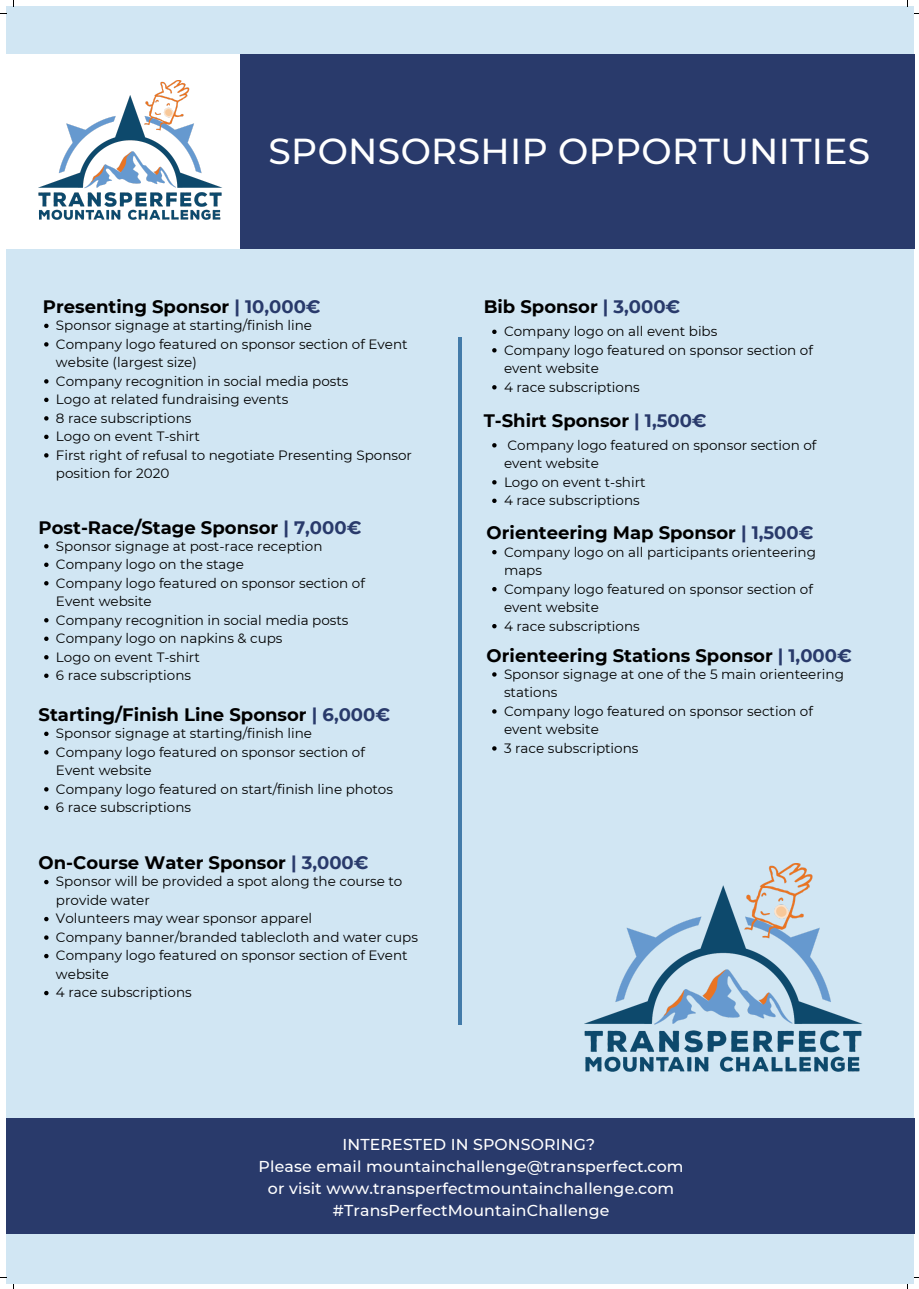
<style>
.page{position:relative;width:919px;height:1289px;background:#fff}
.page>*{position:absolute;margin:0;border:0;box-sizing:border-box;transform-origin:0 0}
.t1{font:500 36px "Montserrat";letter-spacing:.01em;color:#fff}
.t2{font:700 18px "Montserrat";color:#000}
.t3{font:500 15.75px/22px "Montserrat";letter-spacing:.01em;color:#fff;text-align:center}
.t4{font:13.5px/18.5px "Montserrat";color:#000}
.s1{color:#293a6b}
</style>
<div class="page">
<div style="left:6px;top:6px;width:907px;height:1277px;background:#d1e6f3"></div>
<div style="left:239px;top:54px;width:674px;height:195px;background:#293a6b"></div>
<div style="left:6px;top:54px;width:233px;height:195px;background:#fff"></div>
<img style="left:38px;top:81px;width:184px;height:139px">
<svg style="left:44px;top:324px;width:5px;height:4px"></svg>
<svg style="left:44px;top:342px;width:5px;height:4px"></svg>
<svg style="left:44px;top:379px;width:5px;height:4px"></svg>
<svg style="left:44px;top:397px;width:5px;height:5px"></svg>
<svg style="left:44px;top:416px;width:5px;height:4px"></svg>
<svg style="left:44px;top:434px;width:5px;height:5px"></svg>
<svg style="left:44px;top:453px;width:5px;height:4px"></svg>
<svg style="left:44px;top:544px;width:5px;height:4px"></svg>
<svg style="left:44px;top:562px;width:5px;height:5px"></svg>
<svg style="left:44px;top:581px;width:5px;height:4px"></svg>
<svg style="left:44px;top:618px;width:5px;height:4px"></svg>
<svg style="left:44px;top:636px;width:5px;height:5px"></svg>
<svg style="left:44px;top:655px;width:5px;height:4px"></svg>
<svg style="left:44px;top:673px;width:5px;height:5px"></svg>
<hr style="left:458px;top:680px;width:3px;height:344px;background:#437ba9">
<hr style="left:458px;top:337px;width:3px;height:344px;background:#437ba9">
<svg style="left:492px;top:443px;width:4px;height:4px"></svg>
<svg style="left:492px;top:480px;width:4px;height:4px"></svg>
<svg style="left:492px;top:498px;width:4px;height:5px"></svg>
<svg style="left:492px;top:550px;width:4px;height:4px"></svg>
<svg style="left:492px;top:587px;width:4px;height:4px"></svg>
<svg style="left:492px;top:624px;width:4px;height:4px"></svg>
<svg style="left:44px;top:731px;width:5px;height:5px"></svg>
<svg style="left:44px;top:750px;width:5px;height:4px"></svg>
<svg style="left:44px;top:787px;width:5px;height:4px"></svg>
<svg style="left:44px;top:805px;width:5px;height:5px"></svg>
<svg style="left:492px;top:672px;width:4px;height:4px"></svg>
<svg style="left:492px;top:709px;width:4px;height:4px"></svg>
<svg style="left:492px;top:746px;width:4px;height:4px"></svg>
<div style="left:6px;top:1118px;width:907px;height:116px;background:#293a6b"></div>
<svg style="left:44px;top:879px;width:5px;height:5px"></svg>
<svg style="left:44px;top:916px;width:5px;height:5px"></svg>
<svg style="left:44px;top:935px;width:5px;height:4px"></svg>
<svg style="left:44px;top:953px;width:5px;height:5px"></svg>
<svg style="left:44px;top:990px;width:5px;height:5px"></svg>
<svg style="left:492px;top:329px;width:4px;height:5px"></svg>
<svg style="left:492px;top:348px;width:4px;height:4px"></svg>
<svg style="left:492px;top:385px;width:4px;height:4px"></svg>
<img style="left:584px;top:863px;width:279px;height:209px">
<h1 class="t1" style="left:268px;top:130px;width:603px">SPONSORSHIP OPPORTUNITIES</h1>
<h2 class="t2" style="left:43px;top:296px;width:279px">Presenting Sponsor <span class="s1">| 10,000€</span></h2>
<p class="t4" style="left:56px;top:316px;width:357px">Sponsor signage at starting/finish line<br>Company logo featured on sponsor section of Event website (largest size)<br>Company recognition in social media posts<br>Logo at related fundraising events<br>8 race subscriptions<br>Logo on event T-shirt<br>First right of refusal to negotiate Presenting Sponsor position for 2020</p>
<h2 class="t2" style="left:39px;top:516px;width:324px">Post-Race/Stage Sponsor <span class="s1">| 7,000€</span></h2>
<p class="t4" style="left:56px;top:536px;width:310px">Sponsor signage at post-race reception<br>Company logo on the stage<br>Company logo featured on sponsor section of<br>Event website<br>Company recognition in social media posts<br>Company logo on napkins &amp; cups<br>Logo on event T-shirt<br>6 race subscriptions</p>
<h2 class="t2" style="left:39px;top:703px;width:353px">Starting/Finish Line Sponsor <span class="s1">| 6,000€</span></h2>
<p class="t4" style="left:56px;top:724px;width:338px">Sponsor signage at starting/finish line<br>Company logo featured on sponsor section of Event website<br>Company logo featured on start/finish line photos 6 race subscriptions</p>
<h2 class="t2" style="left:39px;top:851px;width:331px">On-Course Water Sponsor <span class="s1">| 3,000€</span></h2>
<p class="t4" style="left:56px;top:872px;width:363px">Sponsor will be provided a spot along the course to provide water<br>Volunteers may wear sponsor apparel<br>Company banner/branded tablecloth and water cups<br>Company logo featured on sponsor section of Event website<br>4 race subscriptions</p>
<h2 class="t2" style="left:483px;top:296px;width:198px">Bib Sponsor <span class="s1">| 3,000€</span></h2>
<p class="t4" style="left:504px;top:322px;width:310px">Company logo on all event bibs<br>Company logo featured on sponsor section of event website<br>4 race subscriptions</p>
<h2 class="t2" style="left:483px;top:410px;width:224px">T-Shirt Sponsor <span class="s1">| 1,500€</span></h2>
<p class="t4" style="left:504px;top:435px;width:314px">Company logo featured on sponsor section of event website<br>Logo on event t-shirt<br>4 race subscriptions</p>
<h2 class="t2" style="left:486px;top:522px;width:328px">Orienteering Map Sponsor <span class="s1">| 1,500€</span></h2>
<p class="t4" style="left:504px;top:542px;width:313px">Company logo on all participants orienteering maps<br>Company logo featured on sponsor section of event website<br>4 race subscriptions</p>
<h2 class="t2" style="left:486px;top:644px;width:366px">Orienteering Stations Sponsor <span class="s1">| 1,000€</span></h2>
<p class="t4" style="left:504px;top:664px;width:341px">Sponsor signage at one of the 5 main orienteering stations<br>Company logo featured on sponsor section of event website<br>3 race subscriptions</p>
<p class="t3" style="left:258px;top:1132px;width:426px">INTERESTED IN SPONSORING?<br>Please email mountainchallenge@transperfect.com or visit www.transperfectmountainchallenge.com #TransPerfectMountainChallenge</p>
</div>
